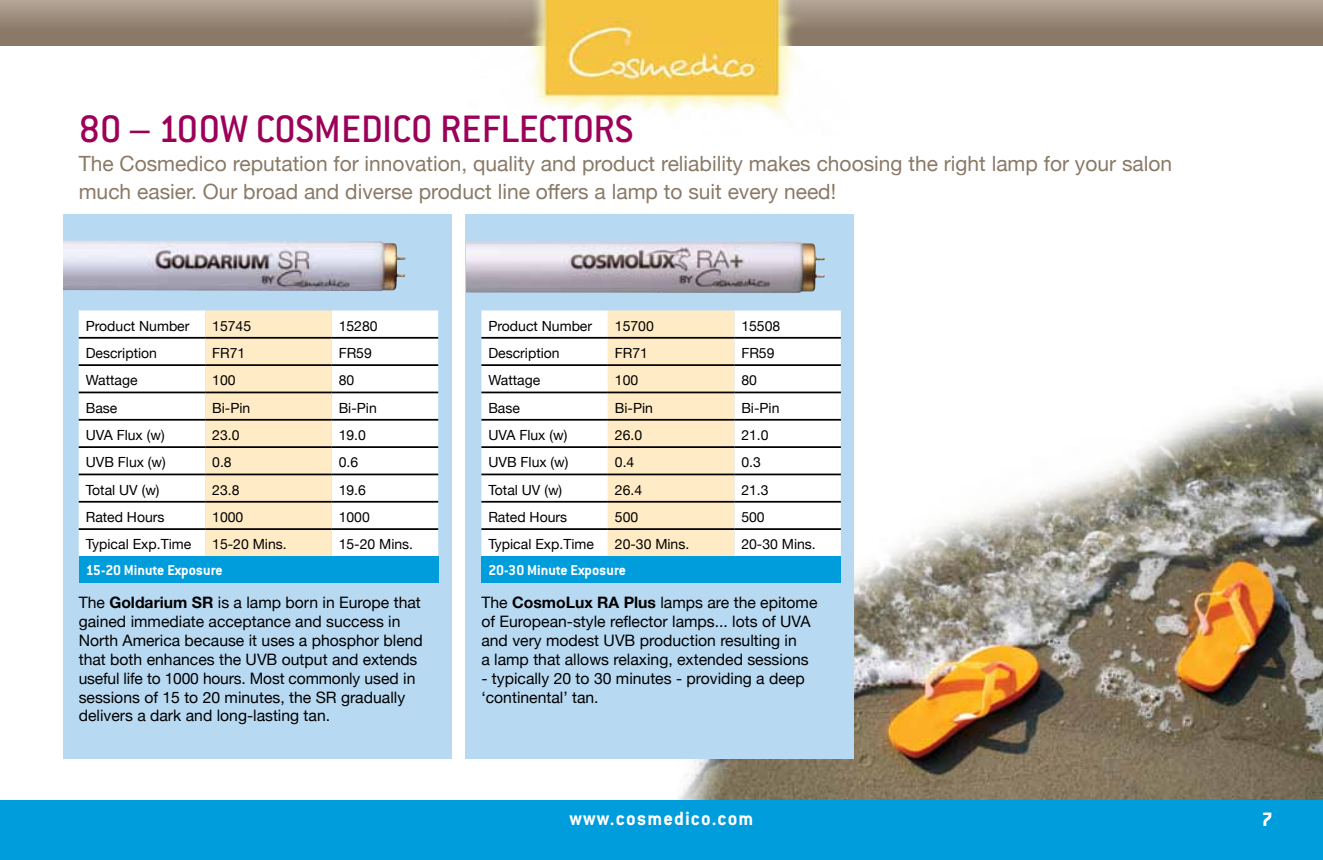
<style>
.page{position:relative;width:1323px;height:860px;background:#fff}
.page>*{position:absolute;margin:0;border:0;box-sizing:border-box;transform-origin:0 0}
.t1{font:500 42px "Conduit ITC";color:#9c0059}
.t2{font:21px/28px "Helvetica Neue";color:#8a7967}
.t3{font:700 21px "Conduit ITC";letter-spacing:.05em;color:#fff}
.t4{font:15.75px/18.9px "Helvetica Neue";color:#000}
.t5{font:700 15.75px "Conduit ITC";color:#fff}
.t6{font:14px "Helvetica Neue";color:#000}
.s1{font-weight:700}
</style>
<div class="page">
<div style="left:0;top:0;width:1323px;height:45px;background:linear-gradient(to bottom,#b0a292,#806e5b)"></div>
<img style="left:469px;top:0;width:385px;height:116px">
<img style="left:677px;top:386px;width:646px;height:414px">
<div style="left:0;top:800px;width:1323px;height:60px;background:#009ddc"></div>
<div style="left:63px;top:214px;width:388px;height:544px;background:#b8d9f2"></div>
<img style="left:63px;top:241px;width:343px;height:50px">
<div style="left:466px;top:214px;width:388px;height:544px;background:#b8d9f2"></div>
<img style="left:466px;top:241px;width:359px;height:52px">
<div style="left:79px;top:310px;width:359px;height:246px;background:#fff"></div>
<div style="left:205px;top:310px;width:127px;height:246px;background:#ffebc5"></div>
<div style="left:79px;top:556px;width:359px;height:26px;background:#009ddc"></div>
<hr style="left:79px;top:337px;width:126px;height:2px;background:#000">
<hr style="left:205px;top:337px;width:127px;height:2px;background:#000">
<hr style="left:332px;top:337px;width:106px;height:2px;background:#000">
<hr style="left:79px;top:364px;width:126px;height:2px;background:#000">
<hr style="left:205px;top:364px;width:127px;height:2px;background:#000">
<hr style="left:332px;top:364px;width:106px;height:2px;background:#000">
<hr style="left:79px;top:392px;width:126px;height:1px;background:#000">
<hr style="left:205px;top:392px;width:127px;height:1px;background:#000">
<hr style="left:332px;top:392px;width:106px;height:1px;background:#000">
<hr style="left:79px;top:419px;width:126px;height:2px;background:#000">
<hr style="left:205px;top:419px;width:127px;height:2px;background:#000">
<hr style="left:332px;top:419px;width:106px;height:2px;background:#000">
<hr style="left:79px;top:446px;width:126px;height:2px;background:#000">
<hr style="left:205px;top:446px;width:127px;height:2px;background:#000">
<hr style="left:332px;top:446px;width:106px;height:2px;background:#000">
<hr style="left:79px;top:474px;width:126px;height:1px;background:#000">
<hr style="left:205px;top:474px;width:127px;height:1px;background:#000">
<hr style="left:332px;top:474px;width:106px;height:1px;background:#000">
<hr style="left:79px;top:501px;width:126px;height:2px;background:#000">
<hr style="left:205px;top:501px;width:127px;height:2px;background:#000">
<hr style="left:332px;top:501px;width:106px;height:2px;background:#000">
<hr style="left:79px;top:528px;width:126px;height:2px;background:#000">
<hr style="left:205px;top:528px;width:127px;height:2px;background:#000">
<hr style="left:332px;top:528px;width:106px;height:2px;background:#000">
<svg style="left:481px;top:310px;width:360px;height:246px;background:#fbfcfc"></svg>
<div style="left:608px;top:310px;width:126px;height:246px;background:#ffebc5"></div>
<div style="left:481px;top:556px;width:360px;height:26px;background:#009ddc"></div>
<hr style="left:481px;top:337px;width:127px;height:2px;background:#000">
<hr style="left:608px;top:337px;width:126px;height:2px;background:#000">
<hr style="left:734px;top:337px;width:107px;height:2px;background:#000">
<hr style="left:481px;top:364px;width:127px;height:2px;background:#000">
<hr style="left:608px;top:364px;width:126px;height:2px;background:#000">
<hr style="left:734px;top:364px;width:107px;height:2px;background:#000">
<hr style="left:481px;top:392px;width:127px;height:1px;background:#000">
<hr style="left:608px;top:392px;width:126px;height:1px;background:#000">
<hr style="left:734px;top:392px;width:107px;height:1px;background:#000">
<hr style="left:481px;top:419px;width:127px;height:2px;background:#000">
<hr style="left:608px;top:419px;width:126px;height:2px;background:#000">
<hr style="left:734px;top:419px;width:107px;height:2px;background:#000">
<hr style="left:481px;top:446px;width:127px;height:2px;background:#000">
<hr style="left:608px;top:446px;width:126px;height:2px;background:#000">
<hr style="left:734px;top:446px;width:107px;height:2px;background:#000">
<hr style="left:481px;top:474px;width:127px;height:1px;background:#000">
<hr style="left:608px;top:474px;width:126px;height:1px;background:#000">
<hr style="left:734px;top:474px;width:107px;height:1px;background:#000">
<hr style="left:481px;top:501px;width:127px;height:2px;background:#000">
<hr style="left:608px;top:501px;width:126px;height:2px;background:#000">
<hr style="left:734px;top:501px;width:107px;height:2px;background:#000">
<hr style="left:481px;top:528px;width:127px;height:2px;background:#000">
<hr style="left:608px;top:528px;width:126px;height:2px;background:#000">
<hr style="left:734px;top:528px;width:107px;height:2px;background:#000">
<h1 class="t1" style="left:79px;top:106px;width:442px">80 – 100W COSMEDICO REFLECTORS</h1>
<h2 class="t2" style="left:79px;top:148px;width:1095px">The Cosmedico reputation for innovation, quality and product reliability makes choosing the right lamp for your salon much easier. Our broad and diverse product line offers a lamp to suit every need!</h2>
<p class="t6" style="left:86px;top:314px;width:105px">Product Number</p>
<p class="t6" style="left:212px;top:314px;width:40px">15745</p>
<p class="t6" style="left:339px;top:314px;width:40px">15280</p>
<p class="t6" style="left:86px;top:341px;width:73px">Description</p>
<p class="t6" style="left:212px;top:341px;width:35px">FR71</p>
<p class="t6" style="left:339px;top:341px;width:35px">FR59</p>
<p class="t6" style="left:86px;top:368px;width:53px">Wattage</p>
<p class="t6" style="left:212px;top:368px;width:25px">100</p>
<p class="t6" style="left:339px;top:368px;width:17px">80</p>
<p class="t6" style="left:86px;top:396px;width:33px">Base</p>
<p class="t6" style="left:212px;top:396px;width:40px">Bi-Pin</p>
<p class="t6" style="left:339px;top:396px;width:40px">Bi-Pin</p>
<p class="t6" style="left:86px;top:423px;width:80px">UVA Flux (w)</p>
<p class="t6" style="left:212px;top:423px;width:29px">23.0</p>
<p class="t6" style="left:339px;top:423px;width:29px">19.0</p>
<p class="t6" style="left:86px;top:450px;width:82px">UVB Flux (w)</p>
<p class="t6" style="left:212px;top:450px;width:21px">0.8</p>
<p class="t6" style="left:339px;top:450px;width:21px">0.6</p>
<p class="t6" style="left:86px;top:478px;width:75px">Total UV (w)</p>
<p class="t6" style="left:212px;top:478px;width:29px">23.8</p>
<p class="t6" style="left:339px;top:478px;width:29px">19.6</p>
<p class="t6" style="left:86px;top:505px;width:80px">Rated Hours</p>
<p class="t6" style="left:212px;top:505px;width:33px">1000</p>
<p class="t6" style="left:339px;top:505px;width:33px">1000</p>
<p class="t6" style="left:86px;top:532px;width:107px">Typical Exp.Time</p>
<p class="t6" style="left:212px;top:532px;width:76px">15-20 Mins.</p>
<p class="t6" style="left:339px;top:532px;width:76px">15-20 Mins.</p>
<p class="t5" style="left:86px;top:561px;width:139px">15-20 Minute Exposure</p>
<p class="t6" style="left:488px;top:314px;width:105px">Product Number</p>
<p class="t6" style="left:615px;top:314px;width:40px">15700</p>
<p class="t6" style="left:741px;top:314px;width:40px">15508</p>
<p class="t6" style="left:488px;top:341px;width:73px">Description</p>
<p class="t6" style="left:615px;top:341px;width:35px">FR71</p>
<p class="t6" style="left:741px;top:341px;width:35px">FR59</p>
<p class="t6" style="left:488px;top:368px;width:53px">Wattage</p>
<p class="t6" style="left:615px;top:368px;width:25px">100</p>
<p class="t6" style="left:741px;top:368px;width:17px">80</p>
<p class="t6" style="left:488px;top:396px;width:33px">Base</p>
<p class="t6" style="left:615px;top:396px;width:40px">Bi-Pin</p>
<p class="t6" style="left:741px;top:396px;width:40px">Bi-Pin</p>
<p class="t6" style="left:488px;top:423px;width:80px">UVA Flux (w)</p>
<p class="t6" style="left:615px;top:423px;width:29px">26.0</p>
<p class="t6" style="left:741px;top:423px;width:29px">21.0</p>
<p class="t6" style="left:488px;top:450px;width:82px">UVB Flux (w)</p>
<p class="t6" style="left:615px;top:450px;width:21px">0.4</p>
<p class="t6" style="left:741px;top:450px;width:21px">0.3</p>
<p class="t6" style="left:488px;top:478px;width:75px">Total UV (w)</p>
<p class="t6" style="left:615px;top:478px;width:29px">26.4</p>
<p class="t6" style="left:741px;top:478px;width:29px">21.3</p>
<p class="t6" style="left:488px;top:505px;width:80px">Rated Hours</p>
<p class="t6" style="left:615px;top:505px;width:25px">500</p>
<p class="t6" style="left:741px;top:505px;width:25px">500</p>
<p class="t6" style="left:488px;top:532px;width:107px">Typical Exp.Time</p>
<p class="t6" style="left:615px;top:532px;width:76px">20-30 Mins.</p>
<p class="t6" style="left:741px;top:532px;width:76px">20-30 Mins.</p>
<p class="t5" style="left:488px;top:561px;width:139px">20-30 Minute Exposure</p>
<p class="t4" style="left:79px;top:592px;width:346px">The <span class="s1">Goldarium SR</span> is a lamp born in Europe that gained immediate acceptance and success in North America because it uses a phosphor blend that both enhances the UVB output and extends useful life to 1000 hours. Most commonly used in sessions of 15 to 20 minutes, the SR gradually delivers a dark and long-lasting tan.</p>
<p class="t4" style="left:481px;top:592px;width:338px">The <span class="s1">CosmoLux RA Plus</span> lamps are the epitome of European-style reflector lamps... lots of UVA and very modest UVB production resulting in<br>a lamp that allows relaxing, extended sessions</p>
<p class="t4" style="left:481px;top:667px;width:325px">- typically 20 to 30 minutes - providing a deep ‘continental’ tan.</p>
<h2 class="t3" style="left:570px;top:806px;width:185px">www.cosmedico.com</h2>
<h2 class="t3" style="left:1262px;top:807px;width:12px">7</h2>
</div>
